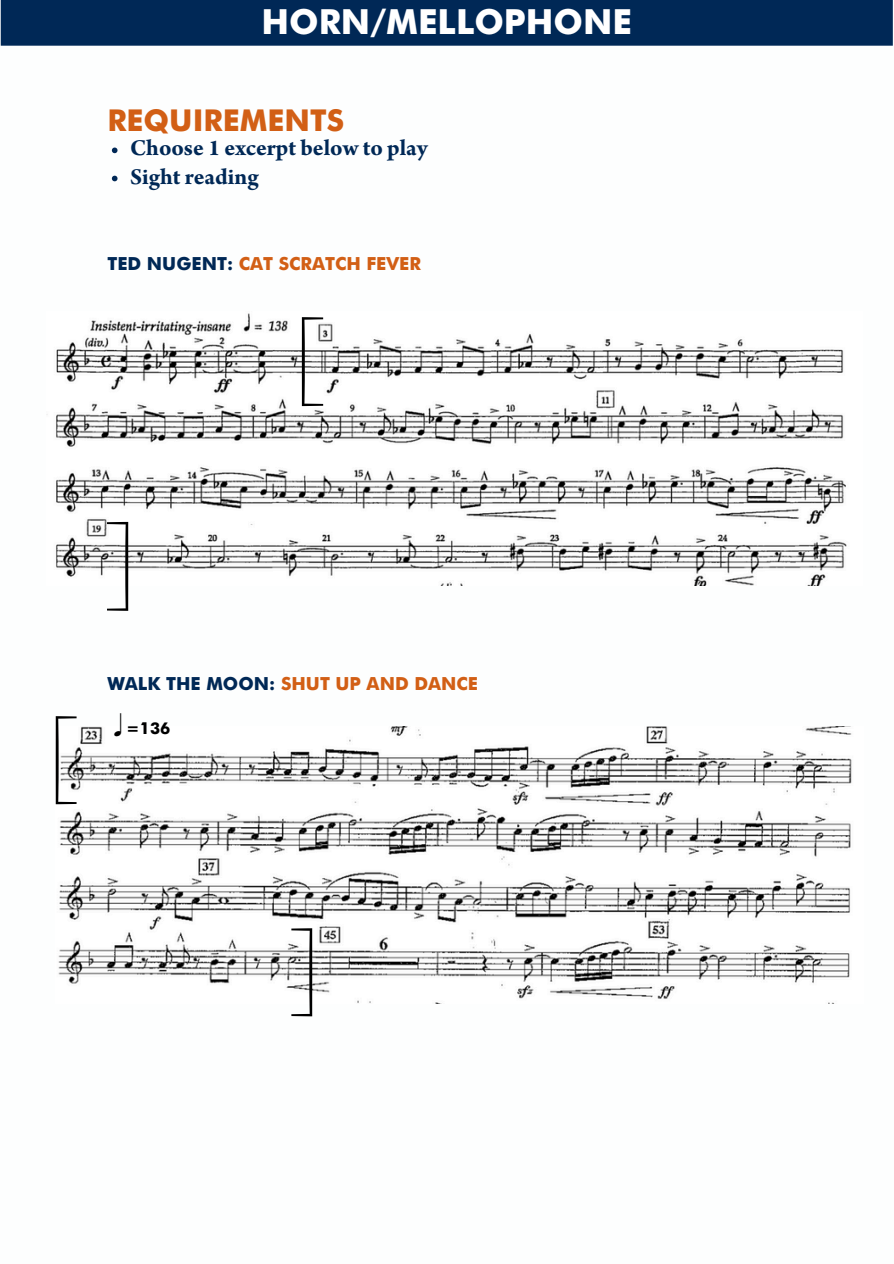
<style>
.page{position:relative;width:894px;height:1264px;background:#fff}
.page>*{position:absolute;margin:0;border:0;box-sizing:border-box;transform-origin:0 0}
.t1{font:700 34.5px "Futura";color:#fff}
.t2{font:700 30px "Futura";color:#d25f15}
.t3{font:24.6px "Noto Sans CJ Ksc";color:#000}
.t4{font:700 24px "Arno Pro";color:#002856}
.t5{font:700 18px "Futura";color:#d25f15}
.t6{font:700 16.2px "Futura";color:#000}
.s1{color:#002856}
</style>
<div class="page">
<div style="left:1px;top:0;width:891px;height:46px;background:#002856"></div>
<img style="left:46px;top:313px;width:801px;height:273px">
<svg style="left:302px;top:317px;width:21px;height:89px"></svg>
<svg style="left:107px;top:522px;width:21px;height:89px"></svg>
<img style="left:56px;top:726px;width:796px;height:277px">
<svg style="left:56px;top:716px;width:21px;height:88px"></svg>
<svg style="left:291px;top:928px;width:21px;height:88px"></svg>
<svg style="left:112px;top:147px;width:5px;height:6px"></svg>
<svg style="left:112px;top:176px;width:5px;height:5px"></svg>
<p class="t1" style="left:261px;top:8px;width:372px">HORN/MELLOPHONE</p>
<p class="t2" style="left:107px;top:108px;width:238px">REQUIREMENTS</p>
<p class="t4" style="left:130px;top:139px;width:299px">Choose 1 excerpt below to play</p>
<p class="t4" style="left:130px;top:167px;width:130px">Sight reading</p>
<p class="t5" style="left:107px;top:256px;width:315px"><span class="s1">TED NUGENT:</span> CAT SCRATCH FEVER</p>
<p class="t5" style="left:107px;top:676px;width:372px"><span class="s1">WALK THE MOON:</span> SHUT UP AND DANCE</p>
<p class="t3" style="left:107px;top:705px;width:26px">♩</p>
<h2 class="t6" style="left:126px;top:721px;width:46px">=136</h2>
</div>
